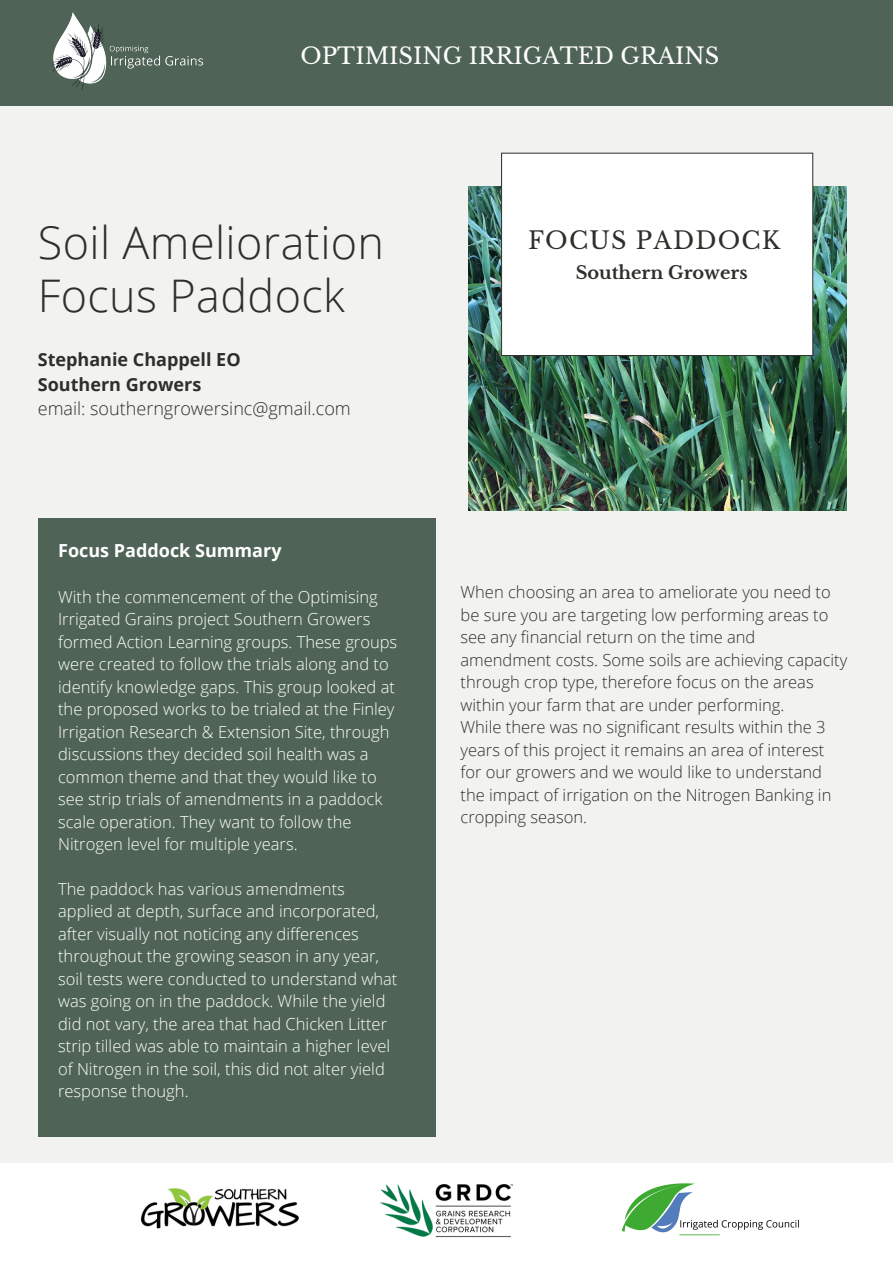
<style>
.page{position:relative;width:893px;height:1264px;background:#fff}
.page>*{position:absolute;margin:0;border:0;box-sizing:border-box;transform-origin:0 0}
.t1{font:300 45px/52.8px "Open Sans";letter-spacing:.01em;color:#2e2e2a}
.t2{font:23.85px "Libre Baskerville";letter-spacing:.05em;color:#2e2e2a}
.t3{font:22.5px "Libre Baskerville";color:#fff}
.t4{font:700 18px "Open Sans";color:#2e2e2a}
.t5{font:300 18px "Open Sans";color:#2e2e2a}
.t6{font:700 18px "Open Sans";color:#fff}
.t7{font:700 17.7px "Libre Baskerville";color:#2e2e2a}
.t8{font:300 16.5px/22.5px "Open Sans";color:#fff}
.t9{font:300 16.5px/22.5px "Open Sans";color:#2e2e2a}
</style>
<div class="page">
<div style="left:0;top:0;width:892px;height:1262px;background:#f2f3f0"></div>
<div style="left:0;top:0;width:892px;height:106px;background:#4f6456"></div>
<img style="left:468px;top:187px;width:378px;height:323px">
<div style="left:501px;top:153px;width:312px;height:203px;background:#fff"></div>
<img style="left:52px;top:12px;width:152px;height:78px">
<div style="left:0;top:1162px;width:892px;height:100px;background:#fff"></div>
<img style="left:621px;top:1183px;width:178px;height:53px">
<img style="left:380px;top:1184px;width:133px;height:54px">
<div style="left:38px;top:518px;width:397px;height:618px;background:#4f6456"></div>
<img style="left:141px;top:1188px;width:158px;height:41px">
<p class="t3" style="left:300px;top:43px;width:420px">OPTIMISING IRRIGATED GRAINS</p>
<p class="t1" style="left:38px;top:215px;width:348px">Soil Amelioration<br>Focus Paddock</p>
<p class="t4" style="left:38px;top:347px;width:204px">Stephanie Chappell EO</p>
<p class="t4" style="left:38px;top:371px;width:165px">Southern Growers</p>
<p class="t5" style="left:38px;top:396px;width:314px">email: southerngrowersinc@gmail.com</p>
<p class="t6" style="left:58px;top:537px;width:225px">Focus Paddock Summary</p>
<p class="t8" style="left:58px;top:585px;width:341px">With the commencement of the Optimising Irrigated Grains project Southern Growers formed Action Learning groups. These groups were created to follow the trials along and to identify knowledge gaps. This group looked at the proposed works to be trialed at the Finley Irrigation Research &amp; Extension Site, through discussions they decided soil health was a common theme and that they would like to see strip trials of amendments in a paddock scale operation. They want to follow the Nitrogen level for multiple years.</p>
<p class="t8" style="left:58px;top:877px;width:341px">The paddock has various amendments applied at depth, surface and incorporated, after visually not noticing any differences throughout the growing season in any year, soil tests were conducted to understand what was going on in the paddock. While the yield did not vary, the area that had Chicken Litter strip tilled was able to maintain a higher level of Nitrogen in the soil, this did not alter yield response though.</p>
<p class="t2" style="left:528px;top:225px;width:254px">FOCUS PADDOCK</p>
<p class="t7" style="left:575px;top:261px;width:173px">Southern Growers</p>
<p class="t9" style="left:460px;top:581px;width:388px">When choosing an area to ameliorate you need to be sure you are targeting low performing areas to see any financial return on the time and amendment costs. Some soils are achieving capacity through crop type, therefore focus on the areas within your farm that are under performing.</p>
<p class="t9" style="left:460px;top:715px;width:372px">While there was no significant results within the 3 years of this project it remains an area of interest for our growers and we would like to understand the impact of irrigation on the Nitrogen Banking in cropping season.</p>
</div>
